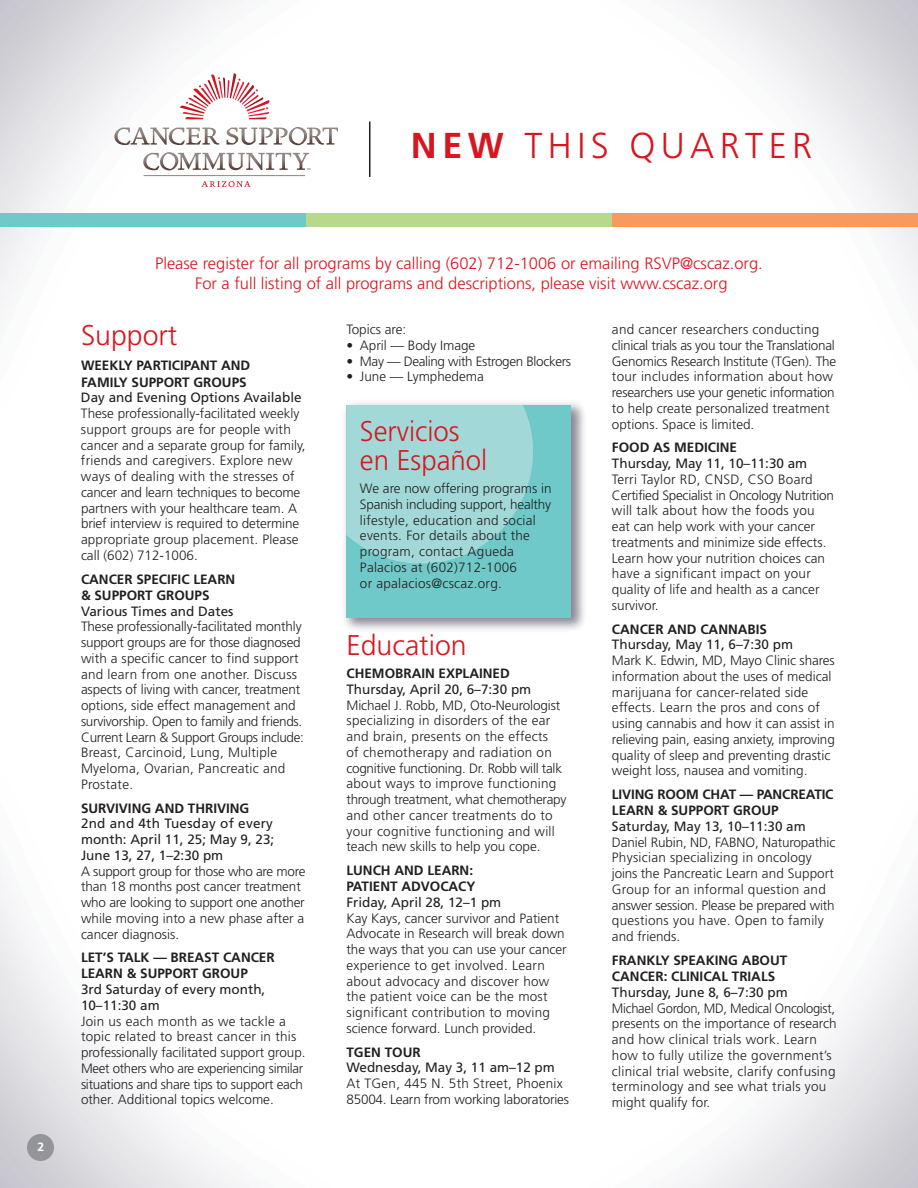
<style>
.page{position:relative;width:918px;height:1188px;background:#fff}
.page>*{position:absolute;margin:0;border:0;box-sizing:border-box;transform-origin:0 0}
.t1{font:300 36px "Frutiger";letter-spacing:.15em;color:#d7171f}
.t2{font:300 28.5px/28.5px "Frutiger";color:#d7171f}
.t3{font:300 16.5px/19.8px "Frutiger";color:#d7171f;text-align:center}
.t4{font:300 13.5px/15.8px "Frutiger";color:#231f20}
.t5{font:300 13.5px/15.8px "Frutiger";letter-spacing:.02em;color:#231f20}
.t6{font:13.5px/15.8px "Frutiger";color:#231f20;text-align:justify}
.t7{font:700 13.5px/16.2px "Frutiger";color:#231f20}
.t8{font:300 13.5px/15.8px "Frutiger";letter-spacing:.02em;color:#231f20;scale:.96 1}
.t9{font:300 13.5px "Frutiger";letter-spacing:-.025em;color:#231f20}
.t10{font:700 12px "Frutiger";color:#fff}
.s1{font-weight:700}
</style>
<div class="page">
<img style="left:0;top:0;width:918px;height:1188px">
<img style="left:340px;top:398px;width:250px;height:239px">
<svg style="left:346px;top:405px;width:225px;height:212px;background:#7ccdcc"></svg>
<div style="left:346px;top:405px;width:126px;height:159px;background:#a2d9d8"></div>
<svg style="left:201px;top:181px;width:50px;height:6px"></svg>
<svg style="left:131px;top:127px;width:207px;height:18px"></svg>
<svg style="left:143px;top:152px;width:167px;height:18px"></svg>
<svg style="left:180px;top:73px;width:90px;height:46px"></svg>
<hr style="left:144px;top:175px;width:161px;height:1px;background:#93827c">
<hr style="left:369px;top:122px;width:1px;height:55px;background:#231f20">
<div style="left:27px;top:1134px;width:27px;height:27px;background:#939598;border-radius:50%"></div>
<div style="left:0;top:213px;width:306px;height:13px;background:#6fc9c8"></div>
<div style="left:306px;top:213px;width:306px;height:13px;background:#b6d98c"></div>
<div style="left:612px;top:213px;width:306px;height:13px;background:#f89a5e"></div>
<p class="t10" style="left:38px;top:1142px;width:8px">2</p>
<h1 class="t1" style="left:411px;top:131px;width:403px"><span class="s1">NEW</span> THIS QUARTER</h1>
<p class="t3" style="left:155px;top:255px;width:609px">Please register for all programs by calling (602) 712-1006 or emailing RSVP@cscaz.org.<br>For a full listing of all programs and descriptions, please visit www.cscaz.org</p>
<h2 class="t2" style="left:81px;top:323px;width:98px">Support</h2>
<p class="t7" style="left:81px;top:359px;width:171px">WEEKLY PARTICIPANT AND<br>FAMILY SUPPORT GROUPS</p>
<p class="t6" style="left:81px;top:391px;width:222px">Day and Evening Options Available</p>
<p class="t4" style="left:81px;top:407px;width:226px">These professionally-facilitated weekly support groups are for people with cancer and a separate group for family, friends and caregivers. Explore new ways of dealing with the stresses of cancer and learn techniques to become partners with your healthcare team. A brief interview is required to determine appropriate group placement. Please call (602) 712-1006.</p>
<p class="t7" style="left:81px;top:572px;width:156px">CANCER SPECIFIC LEARN &amp; SUPPORT GROUPS</p>
<p class="t6" style="left:81px;top:604px;width:154px">Various Times and Dates</p>
<p class="t4" style="left:81px;top:620px;width:224px">These professionally-facilitated monthly support groups are for those diagnosed with a specific cancer to find support and learn from one another. Discuss aspects of living with cancer, treatment options, side effect management and survivorship. Open to family and friends.<br>Current Learn &amp; Support Groups include:<br>Breast, Carcinoid, Lung, Multiple Myeloma, Ovarian, Pancreatic and Prostate.</p>
<p class="t7" style="left:81px;top:801px;width:170px">SURVIVING AND THRIVING</p>
<p class="t6" style="left:81px;top:817px;width:195px">2nd and 4th Tuesday of every month: April 11, 25; May 9, 23; June 13, 27, 1–2:30 pm</p>
<p class="t4" style="left:81px;top:864px;width:226px">A support group for those who are more than 18 months post cancer treatment who are looking to support one another while moving into a new phase after a cancer diagnosis.</p>
<p class="t7" style="left:81px;top:951px;width:195px">LET’S TALK — BREAST CANCER<br>LEARN &amp; SUPPORT GROUP</p>
<p class="t6" style="left:81px;top:983px;width:186px">3rd Saturday of every month,<br>10–11:30 am</p>
<p class="t4" style="left:81px;top:1014px;width:226px">Join us each month as we tackle a topic related to breast cancer in this professionally facilitated support group.<br>Meet others who are experiencing similar situations and share tips to support each other. Additional topics welcome.</p>
<p class="t4" style="left:612px;top:323px;width:226px">and cancer researchers conducting clinical trials as you tour the Translational Genomics Research Institute (TGen). The tour includes information about how researchers use your genetic information to help create personalized treatment options. Space is limited.</p>
<p class="t7" style="left:612px;top:441px;width:127px">FOOD AS MEDICINE</p>
<p class="t6" style="left:612px;top:457px;width:197px">Thursday, May 11, 10–11:30 am</p>
<p class="t4" style="left:612px;top:472px;width:223px">Terri Taylor RD, CNSD, CSO Board Certified Specialist in Oncology Nutrition will talk about how the foods you eat can help work with your cancer treatments and minimize side effects.<br>Learn how your nutrition choices can have a significant impact on your quality of life and health as a cancer survivor.</p>
<p class="t7" style="left:612px;top:622px;width:157px">CANCER AND CANNABIS</p>
<p class="t6" style="left:612px;top:638px;width:183px">Thursday, May 11, 6–7:30 pm</p>
<p class="t4" style="left:612px;top:654px;width:224px">Mark K. Edwin, MD, Mayo Clinic shares information about the uses of medical marijuana for cancer-related side effects. Learn the pros and cons of using cannabis and how it can assist in relieving pain, easing anxiety, improving quality of sleep and preventing drastic weight loss, nausea and vomiting.</p>
<p class="t7" style="left:612px;top:787px;width:223px">LIVING ROOM CHAT — PANCREATIC<br>LEARN &amp; SUPPORT GROUP</p>
<p class="t6" style="left:612px;top:819px;width:195px">Saturday, May 13, 10–11:30 am</p>
<p class="t4" style="left:612px;top:835px;width:225px">Daniel Rubin, ND, FABNO, Naturopathic Physician specializing in oncology joins the Pancreatic Learn and Support Group for an informal question and answer session. Please be prepared with questions you have. Open to family and friends.</p>
<p class="t7" style="left:612px;top:953px;width:177px">FRANKLY SPEAKING ABOUT<br>CANCER: CLINICAL TRIALS</p>
<p class="t6" style="left:612px;top:985px;width:177px">Thursday, June 8, 6–7:30 pm</p>
<p class="t8" style="left:612px;top:1001px;width:236px">Michael Gordon, MD, Medical Oncologist, presents on the importance of research and how clinical trials work. Learn how to fully utilize the government’s clinical trial website, clarify confusing terminology and see what trials you might qualify for.</p>
<p class="t4" style="left:346px;top:323px;width:61px">Topics are:</p>
<p class="t4" style="left:346px;top:338px;width:130px">• April — Body Image</p>
<p class="t9" style="left:346px;top:356px;width:226px">• May — Dealing with Estrogen Blockers</p>
<p class="t4" style="left:346px;top:370px;width:139px">• June — Lymphedema</p>
<h2 class="t2" style="left:360px;top:419px;width:129px">Servicios en Español</h2>
<p class="t5" style="left:360px;top:482px;width:193px">We are now offering programs in<br>Spanish including support, healthy lifestyle, education and social events. For details about the program, contact Agueda<br>Palacios at (602)712-1006<br>or apalacios@cscaz.org.</p>
<h2 class="t2" style="left:346px;top:633px;width:122px">Education</h2>
<p class="t7" style="left:346px;top:666px;width:165px">CHEMOBRAIN EXPLAINED</p>
<p class="t6" style="left:346px;top:682px;width:186px">Thursday, April 20, 6–7:30 pm</p>
<p class="t5" style="left:346px;top:698px;width:221px">Michael J. Robb, MD, Oto-Neurologist specializing in disorders of the ear and brain, presents on the effects<br>of chemotherapy and radiation on cognitive functioning. Dr. Robb will talk about ways to improve functioning through treatment, what chemotherapy and other cancer treatments do to your cognitive functioning and will teach new skills to help you cope.</p>
<p class="t7" style="left:346px;top:863px;width:131px">LUNCH AND LEARN:<br>PATIENT ADVOCACY</p>
<p class="t6" style="left:346px;top:895px;width:156px">Friday, April 28, 12–1 pm</p>
<p class="t4" style="left:346px;top:911px;width:222px">Kay Kays, cancer survivor and Patient Advocate in Research will break down the ways that you can use your cancer experience to get involved. Learn about advocacy and discover how the patient voice can be the most significant contribution to moving science forward. Lunch provided.</p>
<p class="t7" style="left:346px;top:1045px;width:76px">TGEN TOUR</p>
<p class="t6" style="left:346px;top:1061px;width:210px">Wednesday, May 3, 11 am–12 pm</p>
<p class="t4" style="left:346px;top:1077px;width:224px">At TGen, 445 N. 5th Street, Phoenix<br>85004. Learn from working laboratories</p>
</div>
